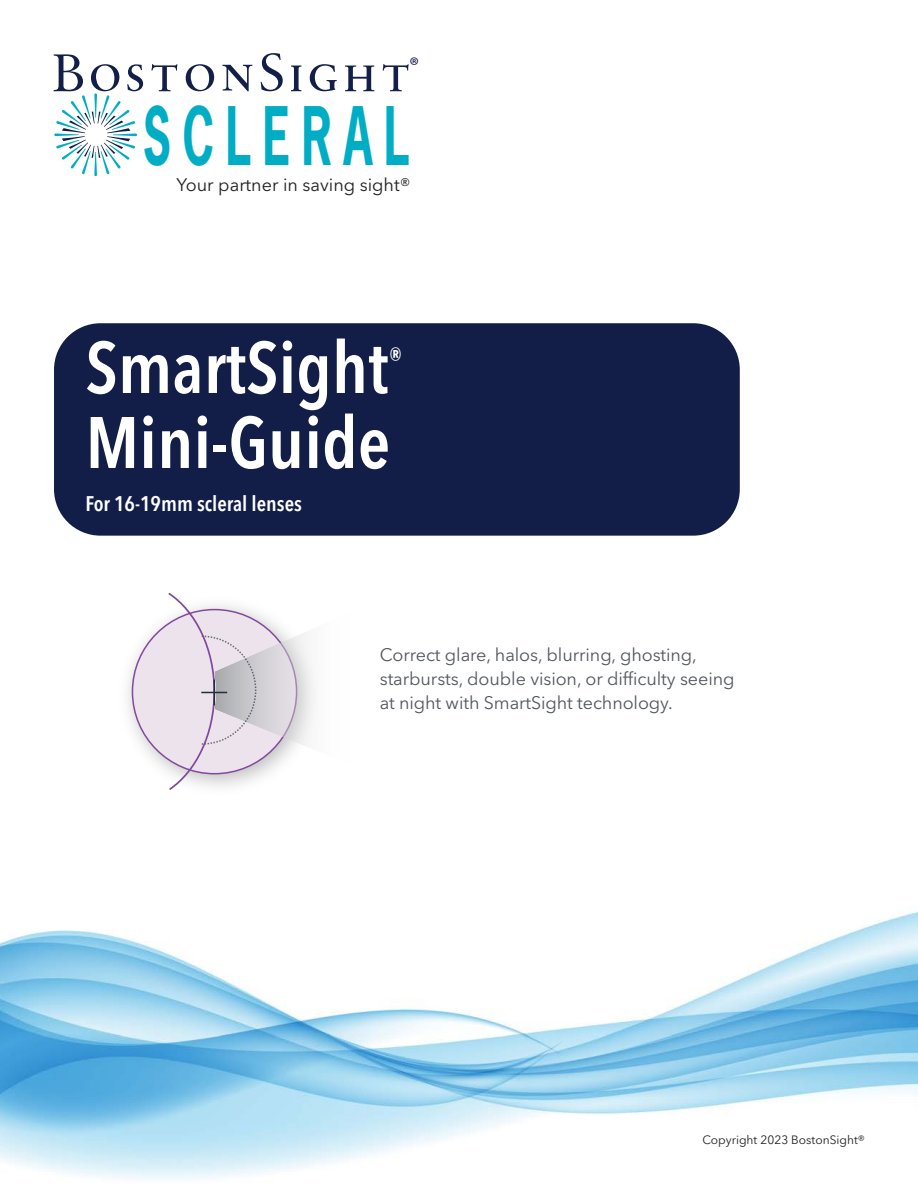
<style>
.page{position:relative;width:918px;height:1188px;background:#fff}
.page>*{position:absolute;margin:0;border:0;box-sizing:border-box;transform-origin:0 0}
.t1{font:700 75.75px "News Gothic Std";letter-spacing:.245em;color:#00adc4;scale:.61 1}
.t2{font:600 condensed 72px "Avenir Next LT Pro";color:#fff}
.t3{font:600 condensed 30px "Avenir Next LT Pro";color:#fff}
.t4{font:22.8px "Myriad Pro";color:#121f48}
.t5{font:600 condensed 21px "Avenir Next LT Pro";color:#fff}
.t6{font:18px/24px "Avenir Next LT Pro";letter-spacing:-.005em;color:#53575e}
.t7{font:18px "Avenir Next LT Pro";color:#231f20}
.t8{font:15px "Avenir Next LT Pro";color:#53575e}
.t9{font:12px "Avenir Next LT Pro";color:#231f20}
</style>
<div class="page">
<img style="left:0;top:911px;width:918px;height:269px">
<svg style="left:151px;top:64px;width:26px;height:27px"></svg>
<svg style="left:186px;top:64px;width:28px;height:27px"></svg>
<svg style="left:222px;top:65px;width:30px;height:26px"></svg>
<svg style="left:261px;top:53px;width:22px;height:38px"></svg>
<svg style="left:291px;top:65px;width:10px;height:26px"></svg>
<svg style="left:310px;top:64px;width:27px;height:27px"></svg>
<svg style="left:345px;top:65px;width:29px;height:26px"></svg>
<svg style="left:383px;top:64px;width:26px;height:27px"></svg>
<svg style="left:54px;top:54px;width:89px;height:122px"></svg>
<div style="left:54px;top:323px;width:686px;height:213px;background:#121e47;border-radius:47px"></div>
<img style="left:127px;top:622px;width:39px;height:148px">
<div style="left:132px;top:610px;width:165px;height:164px;background:#ece3ed;border-radius:50%"></div>
<svg style="left:166px;top:592px;width:148px;height:198px"></svg>
<p class="t4" style="left:410px;top:52px;width:11px">®</p>
<h1 class="t1" style="left:143px;top:94px;width:439px">SCLERAL</h1>
<p class="t7" style="left:177px;top:177px;width:235px">Your partner in saving sight®</p>
<h2 class="t2" style="left:86px;top:339px;width:305px">SmartSight</h2>
<h3 class="t3" style="left:389px;top:346px;width:16px">®</h3>
<h2 class="t2" style="left:86px;top:414px;width:306px">Mini-Guide</h2>
<p class="t5" style="left:86px;top:495px;width:218px">For 16-19mm scleral lenses</p>
<p class="t6" style="left:380px;top:644px;width:356px">Correct glare, halos, blurring, ghosting, starbursts, double vision, or difficulty seeing at night with SmartSight technology.</p>
<p class="t8" style="left:680px;top:1133px;width:186px">SmartSight® Mini-Guide 1</p>
<p class="t9" style="left:702px;top:1134px;width:164px">Copyright 2023 BostonSight®</p>
</div>
